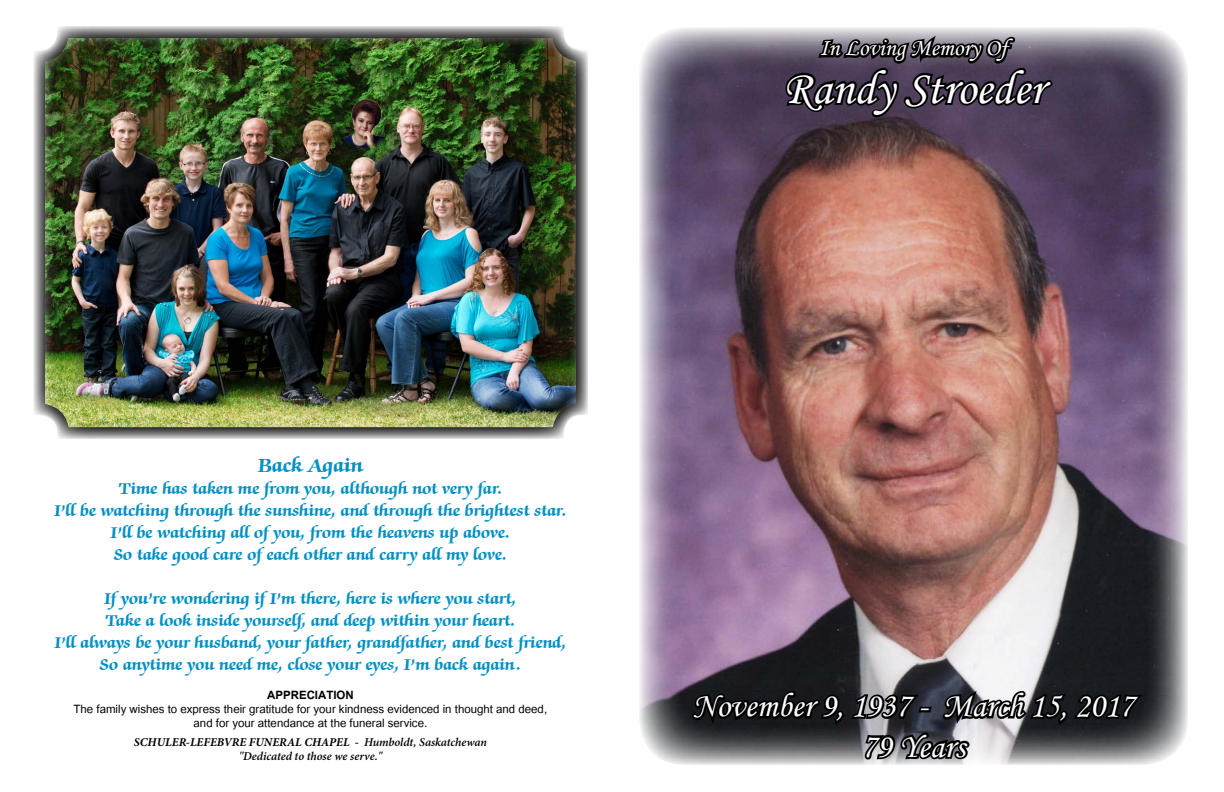
<style>
.page{position:relative;width:1224px;height:792px;background:#fff}
.page>*{position:absolute;margin:0;border:0;box-sizing:border-box;transform-origin:0 0}
.t1{font:48px "Monotype Corsiva";color:#fff}
.t2{font:34px/40.4px "Monotype Corsiva";color:#fff;text-align:center}
.t3{font:24px "Monotype Corsiva";color:#fff}
.t4{font:700 22px "Zapf Chancery IT Cby BT";color:#0090c6}
.t5{font:700 18px/22px "Zapf Chancery IT Cby BT";color:#0090c6;text-align:center}
.t6{font:16px/14px "Utsaah";color:#000;text-align:center}
.t7{font:700 16px "Utsaah";color:#000}
.t8{font:italic 600 12px/14px "Minion Pro";color:#000;text-align:center}
.s1{font-weight:700}
</style>
<div class="page">
<img style="left:639px;top:27px;width:549px;height:738px">
<svg style="left:783px;top:27px;width:273px;height:94px"></svg>
<svg style="left:688px;top:593px;width:459px;height:172px"></svg>
<img style="left:46px;top:39px;width:529px;height:387px">
<div style="left:33px;top:26px;width:555px;height:413px;border:12px solid #000;border-radius:24px"></div>
<img style="left:339px;top:93px;width:51px;height:61px">
<h3 class="t3" style="left:819px;top:34px;width:190px">In Loving Memory Of</h3>
<h1 class="t1" style="left:783px;top:59px;width:263px">Randy Stroeder</h1>
<p class="t4" style="left:258px;top:453px;width:106px">Back Again</p>
<p class="t5" style="left:54px;top:478px;width:514px">Time has taken me from you, although not very far.<br>I’ll be watching through the sunshine, and through the brightest star.<br>I’ll be watching all of you, from the heavens up above.<br>So take good care of each other and carry all my love.</p>
<p class="t5" style="left:55px;top:588px;width:513px">If you’re wondering if I’m there, here is where you start,<br>Take a look inside yourself, and deep within your heart.<br>I’ll always be your husband, your father, grandfather, and best friend, So anytime you need me, close your eyes, I’m back again.</p>
<p class="t7" style="left:267px;top:687px;width:88px">APPRECIATION</p>
<p class="t6" style="left:74px;top:704px;width:475px">The family wishes to express their gratitude for your kindness evidenced in thought and deed, and for your attendance at the funeral service.</p>
<p class="t8" style="left:134px;top:735px;width:355px"><span class="s1">SCHULER-LEFEBVRE FUNERAL CHAPEL -</span> Humboldt, Saskatchewan "Dedicated to those we serve."</p>
<h2 class="t2" style="left:693px;top:686px;width:443px">November 9, 1937 - March 15, 2017<br>79 Years</h2>
</div>
